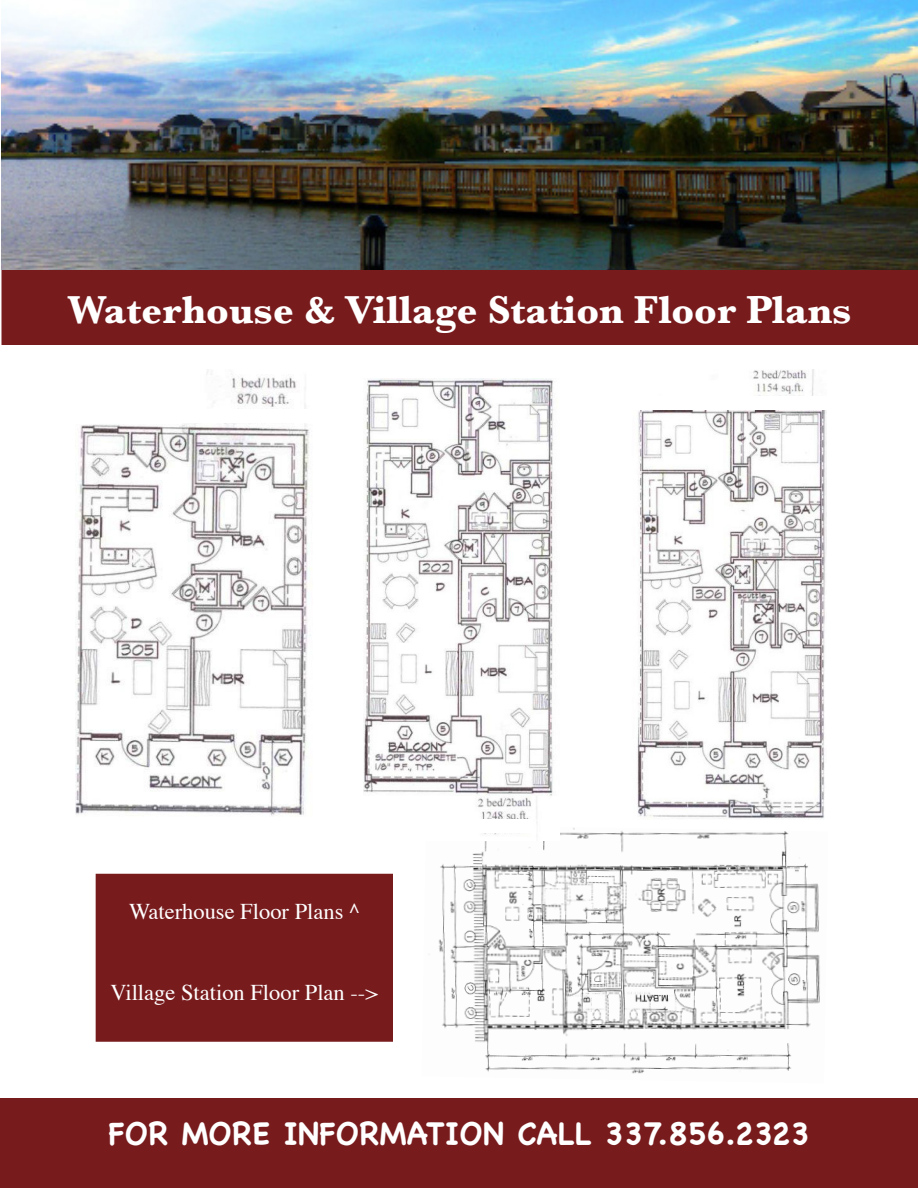
<style>
.page{position:relative;width:918px;height:1188px;background:#fff}
.page>*{position:absolute;margin:0;border:0;box-sizing:border-box;transform-origin:0 0}
.t1{font:700 40.5px "Baskerville";color:#fff}
.t2{font:700 31.5px "Chalkboard";color:#fff}
.t3{font:22.5px "Times";color:#fff}
</style>
<div class="page">
<div style="left:2px;top:270px;width:916px;height:75px;background:#781b1d"></div>
<img style="left:2px;top:0;width:916px;height:270px">
<div style="left:0;top:1098px;width:918px;height:90px;background:#781b1d"></div>
<img style="left:438px;top:828px;width:382px;height:246px">
<div style="left:96px;top:874px;width:296px;height:167px;background:#781b1d"></div>
<div style="left:96px;top:874px;width:297px;height:168px;border:2px solid #781b1d"></div>
<img style="left:76px;top:370px;width:236px;height:446px">
<img style="left:363px;top:379px;width:196px;height:462px">
<img style="left:637px;top:370px;width:190px;height:449px">
<div style="left:76px;top:410px;width:239px;height:13px;background:#fff"></div>
<div style="left:293px;top:819px;width:240px;height:14px;background:#fff"></div>
<div style="left:606px;top:396px;width:240px;height:14px;background:#fff"></div>
<p class="t1" style="left:68px;top:282px;width:785px">Waterhouse &amp; Village Station Floor Plans</p>
<p class="t3" style="left:129px;top:891px;width:232px">Waterhouse Floor Plans ^</p>
<p class="t3" style="left:111px;top:972px;width:269px">Village Station Floor Plan --&gt;</p>
<p class="t2" style="left:108px;top:1115px;width:703px">FOR MORE INFORMATION CALL 337.856.2323</p>
</div>
